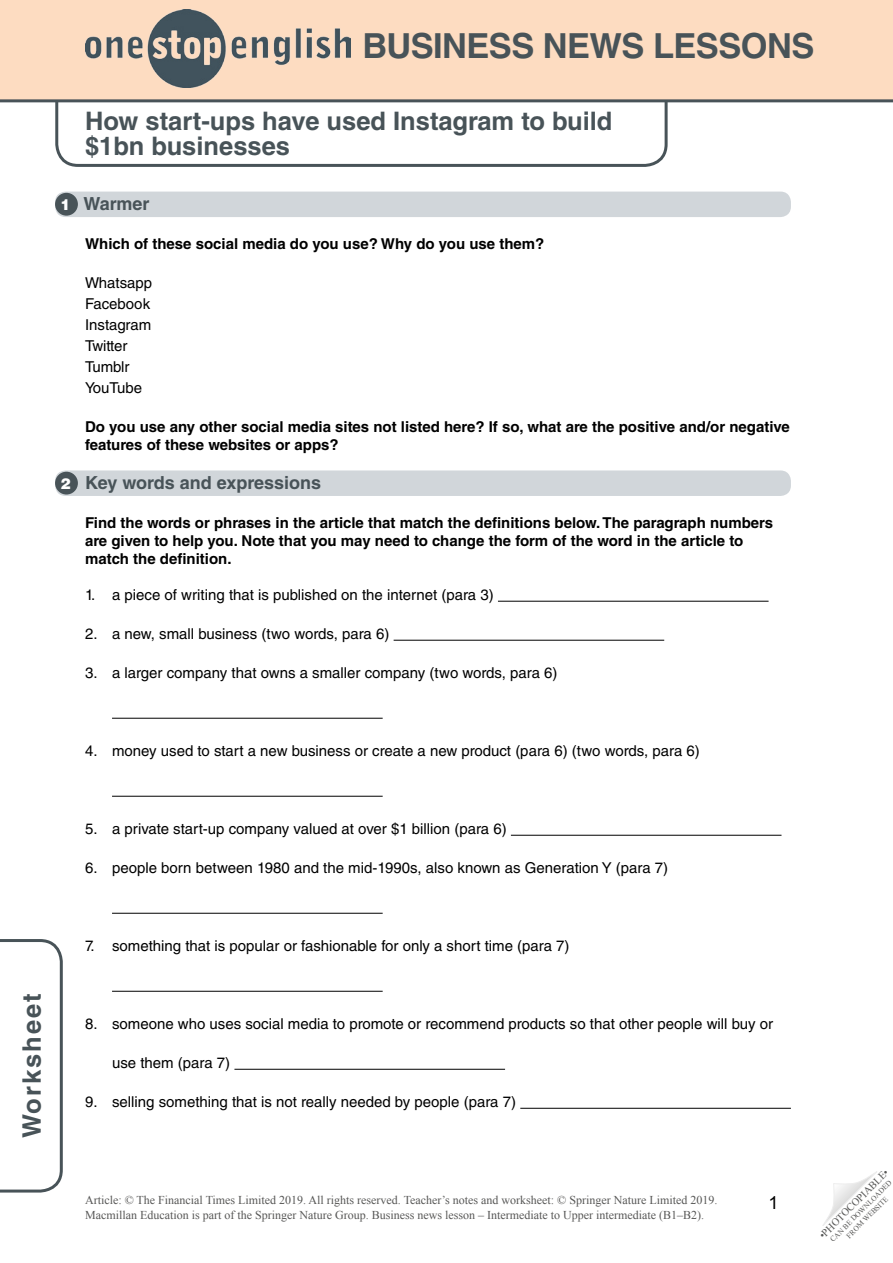
<style>
.page{position:relative;width:893px;height:1263px;background:#fff}
.page>*{position:absolute;margin:0;border:0;box-sizing:border-box;transform-origin:0 0}
.t1{font:700 34.5px "Helvetica LT Std";letter-spacing:-.015em;color:#485358}
.Article_Subtitle{font:700 25.5px/25.5px "Helvetica LT Std";color:#485358}
.Article_Subtitle-2{font:700 25.5px "Helvetica LT Std";letter-spacing:.08em;color:#485358}
.WS__Exercise_title{font:700 18px "Helvetica LT Std";color:#485358}
.t2{font:18px "Arial";color:#000}
.WS__Body_-_rubric{font:15px "Helvetica LT Std";color:#000}
.WS__Body_-_rubric-2{font:700 15px/18px "Helvetica LT Std";color:#000}
.t3{font:900 15px "Helvetica LT Std";color:#fff}
.t4{font:12px/14.4px "Times New Roman";color:#575756}
.t5{font:10.5px "Times New Roman";color:#575756}
.t6{font:7.5px/9px "Times New Roman";color:#575756;text-align:center}
</style>
<div class="page">
<svg style="left:54px;top:102px;width:615px;height:65px"></svg>
<svg style="left:822px;top:1171px;width:55px;height:55px"></svg>
<div style="left:0;top:0;width:893px;height:101px;background:#fddcc1"></div>
<hr style="left:0;top:99px;width:893px;height:3px;background:#485358">
<img style="left:86px;top:10px;width:265px;height:78px">
<svg style="left:0;top:939px;width:63px;height:254px"></svg>
<div style="left:55px;top:192px;width:736px;height:25px;background:#d1d6da;border-radius:10px"></div>
<div style="left:55px;top:470px;width:736px;height:26px;background:#d1d6da;border-radius:10px"></div>
<hr style="left:498px;top:601px;width:271px;height:1px;background:#000">
<hr style="left:394px;top:640px;width:270px;height:1px;background:#000">
<hr style="left:112px;top:718px;width:271px;height:1px;background:#000">
<hr style="left:112px;top:796px;width:271px;height:1px;background:#000">
<hr style="left:511px;top:835px;width:270px;height:1px;background:#000">
<hr style="left:112px;top:913px;width:271px;height:1px;background:#000">
<hr style="left:112px;top:991px;width:271px;height:1px;background:#000">
<hr style="left:234px;top:1069px;width:271px;height:1px;background:#000">
<hr style="left:520px;top:1108px;width:271px;height:1px;background:#000">
<div style="left:55px;top:193px;width:23px;height:23px;background:#485358;border-radius:50%"></div>
<div style="left:55px;top:472px;width:23px;height:22px;background:#485358;border-radius:50%"></div>
<h1 class="t1" style="left:362px;top:25px;width:453px">BUSINESS NEWS LESSONS</h1>
<p class="Article_Subtitle" style="left:85px;top:107px;width:529px">How start-ups have used Instagram to build $1bn businesses</p>
<p class="t3" style="left:61px;top:194px;width:12px">1</p>
<p class="t3" style="left:61px;top:473px;width:12px">2</p>
<p class="WS__Exercise_title" style="left:84px;top:193px;width:68px">Warmer</p>
<p class="WS__Body_-_rubric-2" style="left:85px;top:234px;width:461px">Which of these social media do you use? Why do you use them?</p>
<p class="WS__Body_-_rubric" style="left:85px;top:274px;width:69px">Whatsapp</p>
<p class="WS__Body_-_rubric" style="left:85px;top:295px;width:67px">Facebook</p>
<p class="WS__Body_-_rubric" style="left:85px;top:316px;width:68px">Instagram</p>
<p class="WS__Body_-_rubric" style="left:85px;top:337px;width:44px">Twitter</p>
<p class="WS__Body_-_rubric" style="left:85px;top:358px;width:46px">Tumblr</p>
<p class="WS__Body_-_rubric" style="left:85px;top:379px;width:58px">YouTube</p>
<p class="WS__Body_-_rubric-2" style="left:85px;top:417px;width:706px">Do you use any other social media sites not listed here? If so, what are the positive and/or negative features of these websites or apps?</p>
<p class="WS__Exercise_title" style="left:85px;top:472px;width:238px">Key words and expressions</p>
<p class="WS__Body_-_rubric-2" style="left:85px;top:513px;width:690px">Find the words or phrases in the article that match the definitions below. The paragraph numbers are given to help you. Note that you may need to change the form of the word in the article to match the definition.</p>
<p class="WS__Body_-_rubric" style="left:85px;top:586px;width:410px">1. a piece of writing that is published on the internet (para 3)</p>
<p class="WS__Body_-_rubric" style="left:85px;top:625px;width:306px">2. a new, small business (two words, para 6)</p>
<p class="WS__Body_-_rubric" style="left:85px;top:664px;width:474px">3. a larger company that owns a smaller company (two words, para 6)</p>
<p class="WS__Body_-_rubric" style="left:85px;top:742px;width:616px">4. money used to start a new business or create a new product (para 6) (two words, para 6)</p>
<p class="WS__Body_-_rubric" style="left:85px;top:820px;width:423px">5. a private start-up company valued at over $1 billion (para 6)</p>
<p class="WS__Body_-_rubric" style="left:85px;top:859px;width:585px">6. people born between 1980 and the mid-1990s, also known as Generation Y (para 7)</p>
<h2 class="Article_Subtitle-2" style="left:16px;top:1138px;width:146px;rotate:-90deg">Worksheet</h2>
<p class="WS__Body_-_rubric" style="left:85px;top:937px;width:486px">7. something that is popular or fashionable for only a short time (para 7)</p>
<p class="WS__Body_-_rubric" style="left:85px;top:1015px;width:689px">8. someone who uses social media to promote or recommend products so that other people will buy or</p>
<p class="WS__Body_-_rubric" style="left:112px;top:1054px;width:120px">use them (para 7)</p>
<p class="WS__Body_-_rubric" style="left:85px;top:1093px;width:433px">9. selling something that is not really needed by people (para 7)</p>
<p class="t4" style="left:85px;top:1193px;width:634px">Article: © The Financial Times Limited 2019. All rights reserved. Teacher’s notes and worksheet: © Springer Nature Limited 2019.<br>Macmillan Education is part of the Springer Nature Group. Business news lesson – Intermediate to Upper intermediate (B1–B2).</p>
<p class="t2" style="left:769px;top:1191px;width:12px">1</p>
<p class="t5" style="left:816px;top:1232px;width:95px;rotate:-45deg">•PHOTOCOPIABLE•</p>
<p class="t6" style="left:828px;top:1237px;width:85px;rotate:-45deg">CAN BE DOWNLOADED<br>FROM WEBSITE</p>
</div>
